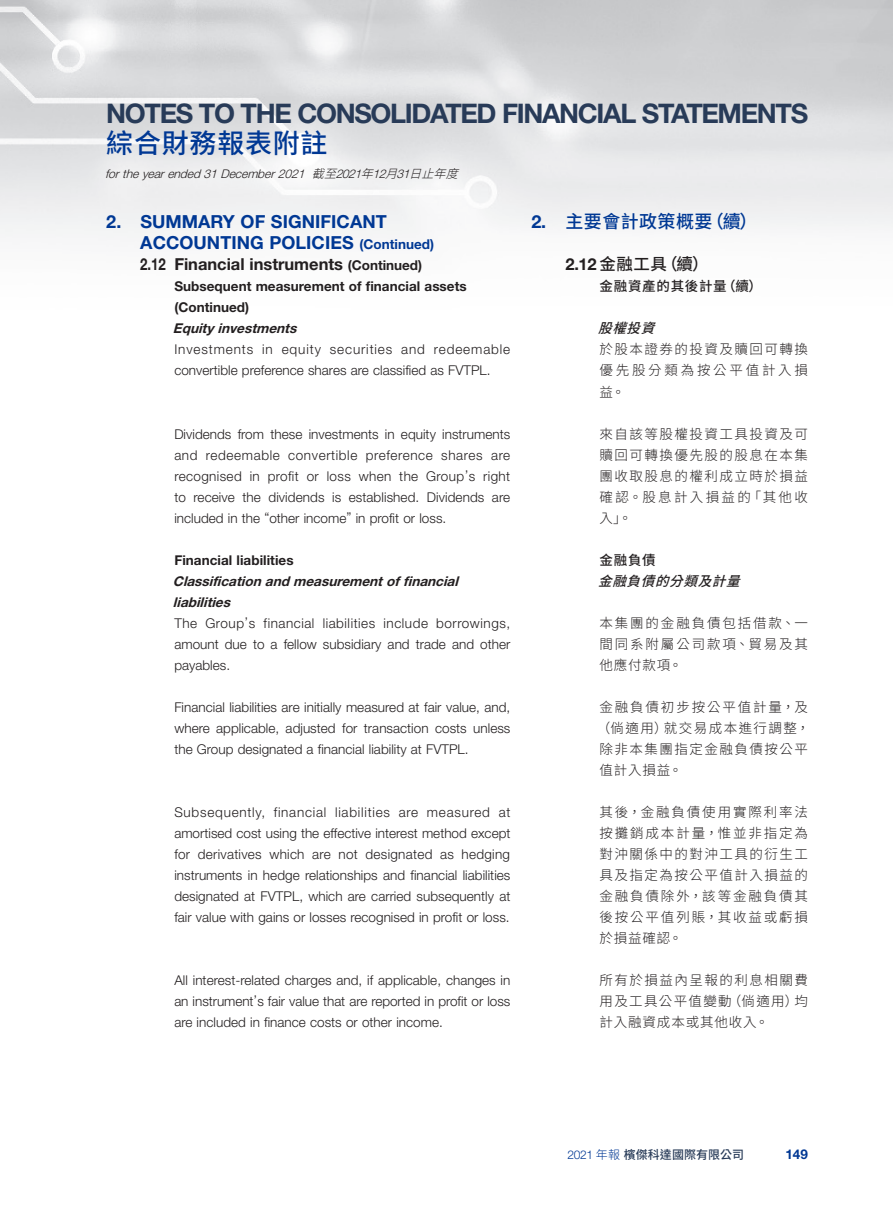
<style>
.page{position:relative;width:893px;height:1212px;background:#fff}
.page>*{position:absolute;margin:0;border:0;box-sizing:border-box;transform-origin:0 0}
.t1{font:700 27px "Helvetica Neue LT Std";letter-spacing:-.05em;color:#283b58}
.t2{font:500 27px "Source Han Sans TC";letter-spacing:.03em;color:#003894}
.Heading_1{font:700 18px/21px "Helvetica Neue LT Std";letter-spacing:.005em;color:#003894}
.C_Heading_1{font:500 18px "Source Han Sans TC";letter-spacing:.025em;color:#003894}
.Heading_2{font:700 16.5px "Helvetica Neue LT Std";color:#231f20;scale:.8 1}
.C_Heading_2{font:500 16.5px "Source Han Sans TC";color:#231f20}
.Body_Text{font:300 13.5px/21px "Helvetica Neue LT Std";letter-spacing:.005em;color:#231f20;text-align:justify}
.C_Body_Text{font:300 13.5px/21px "Source Han Sans TC";letter-spacing:.11em;color:#231f20;text-align:justify}
.Heading_3{font:700 13.5px/21px "Helvetica Neue LT Std";letter-spacing:.005em;color:#231f20}
.Heading_4{font:italic 700 13.5px/21px "Helvetica Neue LT Std";color:#231f20}
.C_Heading_3{font:500 13.5px "Source Han Sans TC";letter-spacing:.055em;color:#231f20}
.C_Heading_4{font:italic 500 13.5px "Source Han Sans TC";color:#231f20}
.t3{font:700 13.5px "Helvetica Neue LT Std";color:#003894}
.t4{font:italic 300 12px "Helvetica Neue LT Std";color:#231f20}
.t5{font:500 12px "Source Han Sans TC";letter-spacing:.005em;color:#283b58}
.s1{font-family:"Source Han Sans TC"}
.s2{font-size:13.5px}
.s3{font-family:"Helvetica Neue LT Std";font-weight:700}
.s4{font-family:"Helvetica Neue LT Std";font-weight:300;color:#003894}
.s5{font-weight:300;color:#003894}
</style>
<div class="page">
<h1 class="t1" style="left:106px;top:97px;width:703px">NOTES TO THE CONSOLIDATED FINANCIAL STATEMENTS</h1>
<h1 class="t2" style="left:106px;top:128px;width:223px">綜合財務報表附註</h1>
<p class="t4" style="left:105px;top:166px;width:363px">fortheyearended31December2021 <span class="s1">截至</span>2021<span class="s1">年</span>12<span class="s1">月</span>31<span class="s1">日止年度</span></p>
<p class="Heading_1" style="left:140px;top:211px;width:295px;text-indent:-34px">2. SUMMARY OF SIGNIFICANT<br>ACCOUNTING POLICIES <span class="s2">(Continued)</span></p>
<p class="Heading_2" style="left:140px;top:254px;width:354px">2.12 Financial instruments <span class="s2">(Continued)</span></p>
<p class="Heading_3" style="left:174px;top:276px;width:294px">Subsequent measurement of financial assets (Continued)</p>
<p class="Heading_4" style="left:173px;top:318px;width:129px">Equity investments</p>
<p class="Body_Text" style="left:174px;top:339px;width:337px">Investments in equity securities and redeemable convertible preference shares are classified as FVTPL.</p>
<p class="Body_Text" style="left:174px;top:423px;width:338px">Dividends from these investments in equity instruments and redeemable convertible preference shares are recognised in profit or loss when the Group’s right to receive the dividends is established. Dividends are included in the “other income” in profit or loss.</p>
<p class="Heading_3" style="left:174px;top:549px;width:121px">Financial liabilities</p>
<p class="Heading_4" style="left:173px;top:570px;width:291px">Classification and measurementoffinancial liabilities</p>
<p class="Body_Text" style="left:174px;top:612px;width:337px">The Group’s financial liabilities include borrowings, amount due to a fellow subsidiary and trade and other payables.</p>
<p class="Body_Text" style="left:174px;top:696px;width:338px">Financial liabilities are initially measured at fair value, and, where applicable, adjusted for transaction costs unless the Group designated a financial liability at FVTPL.</p>
<p class="Body_Text" style="left:174px;top:801px;width:338px">Subsequently, financial liabilities are measured at amortised cost using the effective interest method except for derivatives which are not designated as hedging instruments in hedge relationships and financial liabilities designated at FVTPL, which are carried subsequently at fair value with gains or losses recognised in profit or loss.</p>
<p class="Body_Text" style="left:174px;top:969px;width:338px">All interest-related charges and, if applicable, changes in an instrument’s fair value that are reported in profit or loss are included in finance costs or other income.</p>
<p class="C_Heading_1" style="left:531px;top:212px;width:228px"><span class="s3">2.</span> 主要會計政策概要（續）</p>
<p class="C_Heading_2" style="left:566px;top:255px;width:145px"><span class="s3">2.12</span> 金融工具（續）</p>
<p class="C_Heading_3" style="left:600px;top:279px;width:164px">金融資產的其後計量（續）</p>
<p class="C_Heading_4" style="left:598px;top:321px;width:68px">股權投資</p>
<p class="C_Body_Text" style="left:600px;top:339px;width:210px">於股本證券的投資及贖回可轉換優先股分類為按公平值計入損益。</p>
<p class="C_Body_Text" style="left:600px;top:423px;width:210px">來自該等股權投資工具投資及可贖回可轉換優先股的股息在本集團收取股息的權利成立時於損益確認。股息計入損益的「其他收入」。</p>
<p class="C_Heading_3" style="left:600px;top:552px;width:58px">金融負債</p>
<p class="C_Heading_4" style="left:598px;top:573px;width:153px">金融負債的分類及計量</p>
<p class="C_Body_Text" style="left:600px;top:612px;width:210px">本集團的金融負債包括借款、一間同系附屬公司款項、貿易及其他應付款項。</p>
<p class="C_Body_Text" style="left:597px;top:696px;width:214px;text-align:left">金融負債初步按公平值計量，及（倘適用）就交易成本進行調整，除非本集團指定金融負債按公平值計入損益。</p>
<p class="C_Body_Text" style="left:600px;top:801px;width:210px">其後，金融負債使用實際利率法按攤銷成本計量，惟並非指定為對沖關係中的對沖工具的衍生工具及指定為按公平值計入損益的金融負債除外，該等金融負債其後按公平值列賬，其收益或虧損於損益確認。</p>
<p class="C_Body_Text" style="left:600px;top:969px;width:210px">所有於損益內呈報的利息相關費用及工具公平值變動（倘適用）均計入融資成本或其他收入。</p>
<p class="t5" style="left:567px;top:1148px;width:178px"><span class="s4">2021</span> <span class="s5">年報</span>檳傑科達國際有限公司</p>
<p class="t3" style="left:785px;top:1146px;width:24px">149</p>
</div>
